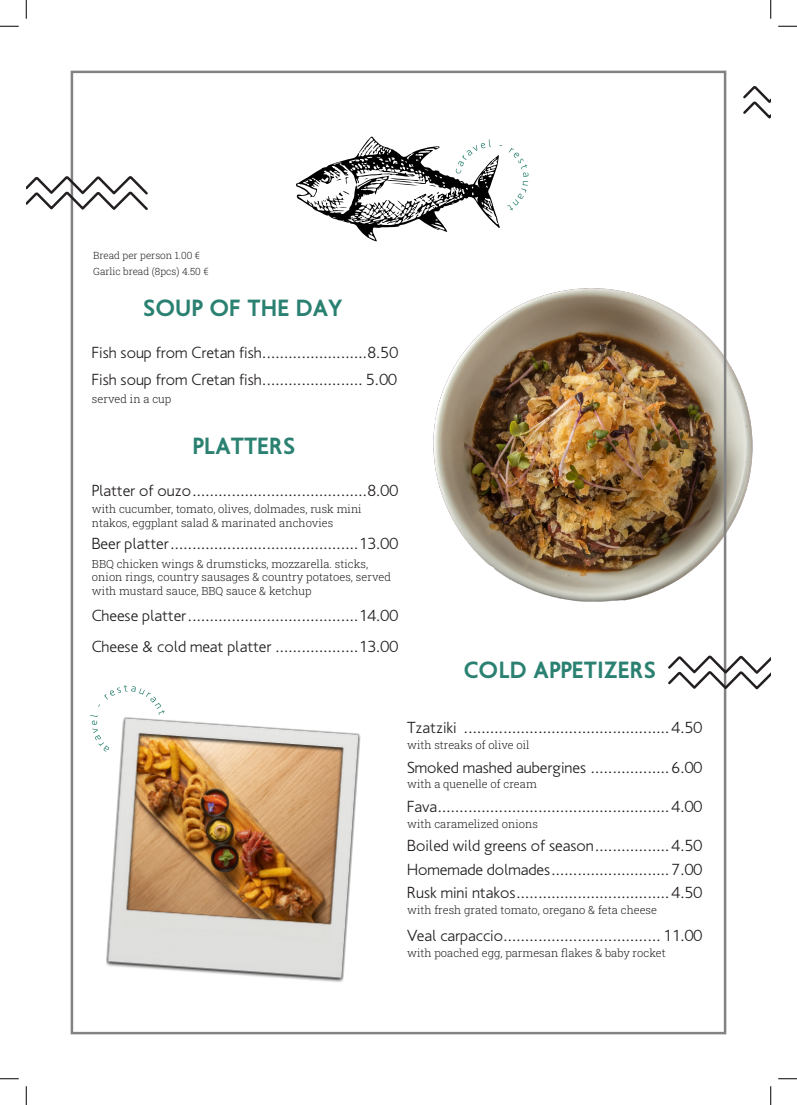
<style>
.page{position:relative;width:797px;height:1105px;background:#fff}
.page>*{position:absolute;margin:0;border:0;box-sizing:border-box;transform-origin:0 0}
.t1{font:700 23.75px "PF Transport S Caps Os F";color:#2b8171}
.t2{font:300 16.25px "PF Transport";color:#231f20}
.t3{font:300 11.25px/13.5px "Roboto Slab";color:#231f20}
.t4{font:300 10px "Roboto Slab";color:#231f20}
.s1{font-family:"PF Transport"}
</style>
<div class="page">
<img style="left:433px;top:268px;width:320px;height:351px">
<svg style="left:26px;top:174px;width:122px;height:38px"></svg>
<svg style="left:668px;top:653px;width:102px;height:39px"></svg>
<svg style="left:743px;top:86px;width:27px;height:33px"></svg>
<img style="left:106px;top:720px;width:255px;height:262px">
<svg style="left:90px;top:685px;width:75px;height:67px"></svg>
<svg style="left:296px;top:136px;width:232px;height:105px"></svg>
<svg style="left:0;top:25px;width:19px;height:2px"></svg>
<svg style="left:778px;top:25px;width:19px;height:2px"></svg>
<svg style="left:0;top:1078px;width:19px;height:1px"></svg>
<svg style="left:778px;top:1078px;width:19px;height:1px"></svg>
<svg style="left:25px;top:0;width:2px;height:19px"></svg>
<svg style="left:25px;top:1086px;width:2px;height:19px"></svg>
<svg style="left:770px;top:0;width:1px;height:19px"></svg>
<svg style="left:770px;top:1086px;width:1px;height:19px"></svg>
<p class="t4" style="left:93px;top:248px;width:108px">Bread per person 1.00 €</p>
<p class="t4" style="left:93px;top:265px;width:117px">Garlic bread (8pcs) 4.50 €</p>
<p class="t1" style="left:143px;top:294px;width:201px">SOUP OF THE DAY</p>
<p class="t2" style="left:92px;top:343px;width:308px">Fish soup from Cretan fish........................8.50</p>
<p class="t2" style="left:92px;top:370px;width:307px">Fish soup from Cretan fish....................... 5.00</p>
<p class="t3" style="left:92px;top:391px;width:81px">served in a cup</p>
<p class="t1" style="left:192px;top:432px;width:104px">PLATTERS</p>
<p class="t2" style="left:92px;top:481px;width:308px">Platter of ouzo........................................8.00</p>
<p class="t3" style="left:92px;top:502px;width:271px">with cucumber, tomato, olives, dolmades, rusk mini</p>
<p class="t3" style="left:92px;top:516px;width:243px">ntakos, eggplant salad &amp; marinated anchovies</p>
<p class="t2" style="left:92px;top:534px;width:308px">Beer platter...........................................13.00</p>
<p class="t3" style="left:92px;top:556px;width:300px">BBQ chicken wings &amp; drumsticks, mozzarella. sticks, onion rings, country sausages &amp; country potatoes, served with mustard sauce, BBQ sauce &amp; ketchup</p>
<p class="t2" style="left:92px;top:607px;width:308px">Cheese platter.......................................14.00</p>
<p class="t2" style="left:92px;top:637px;width:308px">Cheese &amp; cold meat platter ...................13.00</p>
<p class="t1" style="left:463px;top:656px;width:194px"><span class="s1">COLD</span> APPETIZERS</p>
<p class="t2" style="left:407px;top:718px;width:297px">Tzatziki ...............................................4.50</p>
<p class="t3" style="left:407px;top:738px;width:124px">with streaks of olive oil</p>
<p class="t2" style="left:407px;top:758px;width:297px">Smoked mashed aubergines ..................6.00</p>
<p class="t3" style="left:407px;top:777px;width:131px">with a quenelle of cream</p>
<p class="t2" style="left:407px;top:797px;width:297px">Fava.....................................................4.00</p>
<p class="t3" style="left:407px;top:817px;width:132px">with caramelized onions</p>
<p class="t2" style="left:407px;top:837px;width:297px">Boiled wild greens of season.................4.50</p>
<p class="t2" style="left:407px;top:860px;width:297px">Homemade dolmades...........................7.00</p>
<p class="t2" style="left:407px;top:883px;width:297px">Rusk mini ntakos...................................4.50</p>
<p class="t3" style="left:407px;top:902px;width:251px">with fresh grated tomato, oregano &amp; feta cheese</p>
<p class="t2" style="left:407px;top:927px;width:297px">Veal carpaccio....................................11.00</p>
<p class="t3" style="left:407px;top:946px;width:260px">with poached egg, parmesan flakes &amp; baby rocket</p>
</div>
